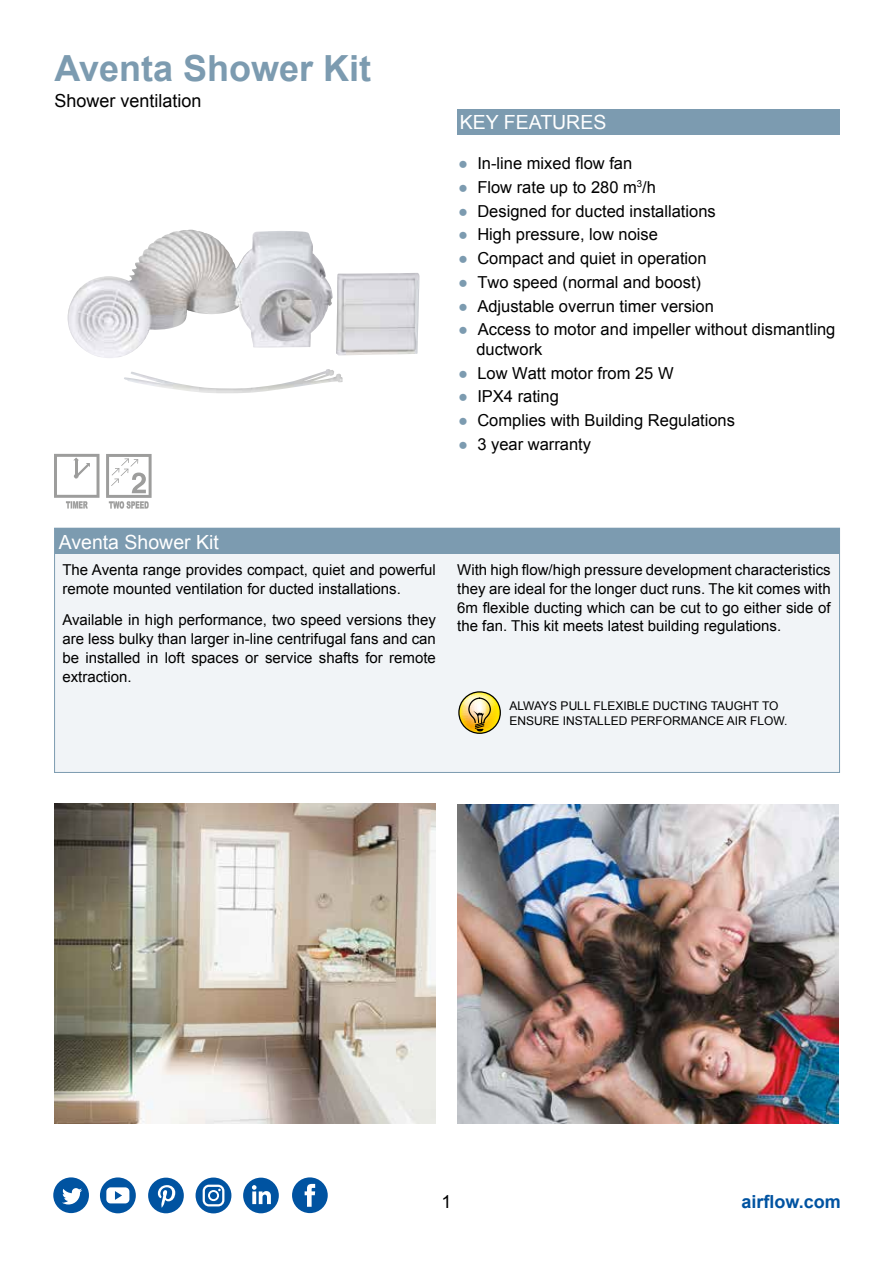
<style>
.page{position:relative;width:893px;height:1263px;background:#fff}
.page>*{position:absolute;margin:0;border:0;box-sizing:border-box;transform-origin:0 0}
.t1{font:700 36px "Arial";color:#7c9bb0}
.t2{font:19.5px "Arial";color:#fff}
.t3{font:18px "Arial";color:#000}
.t4{font:700 18px "Arial";color:#0053a1}
.t5{font:16.5px/19.5px "Arial";color:#000}
.t6{font:15px/18.8px "Arial";color:#000;text-align:justify}
.t7{font:12px/15px "Arial";color:#000}
.s1{color:#7c9bb0}
.s2{font-style:inherit}
</style>
<div class="page">
<svg style="left:53px;top:1177px;width:36px;height:36px"></svg>
<div style="left:100px;top:1177px;width:36px;height:36px;background:#0053a1;border-radius:50%"></div>
<svg style="left:106px;top:1187px;width:23px;height:16px"></svg>
<svg style="left:148px;top:1177px;width:36px;height:36px"></svg>
<div style="left:196px;top:1177px;width:35px;height:36px;background:#0053a1;border-radius:50%"></div>
<svg style="left:203px;top:1184px;width:21px;height:22px"></svg>
<svg style="left:243px;top:1177px;width:36px;height:36px"></svg>
<svg style="left:292px;top:1177px;width:36px;height:36px"></svg>
<div style="left:55px;top:528px;width:784px;height:244px;background:#f1f4f7"></div>
<div style="left:55px;top:528px;width:784px;height:26px;background:#7c9bb0"></div>
<img style="left:458px;top:691px;width:43px;height:43px">
<img style="left:54px;top:804px;width:381px;height:319px">
<img style="left:68px;top:230px;width:352px;height:159px">
<img style="left:458px;top:804px;width:381px;height:319px">
<svg style="left:54px;top:454px;width:46px;height:54px"></svg>
<svg style="left:106px;top:454px;width:46px;height:55px"></svg>
<div style="left:458px;top:109px;width:382px;height:26px;background:#7c9bb0"></div>
<h1 class="t1" style="left:54px;top:45px;width:318px">Aventa Shower Kit</h1>
<p class="t3" style="left:54px;top:89px;width:149px">Shower ventilation</p>
<h2 class="t2" style="left:460px;top:110px;width:148px">KEY FEATURES</h2>
<p class="t5" style="left:458px;top:154px;width:176px"><span class="s1">●</span> In-line mixed flow fan</p>
<p class="t5" style="left:458px;top:177px;width:199px"><span class="s1">●</span> Flow rate up to 280 m<sup>3</sup>/h</p>
<p class="t5" style="left:458px;top:201px;width:259px"><span class="s1">●</span> Designed for ducted installations</p>
<p class="t5" style="left:458px;top:225px;width:201px"><span class="s1">●</span> High pressure, low noise</p>
<p class="t5" style="left:458px;top:249px;width:250px"><span class="s1">●</span> Compact and quiet in operation</p>
<p class="t5" style="left:458px;top:272px;width:244px"><span class="s1">●</span> Two speed (normal and boost)</p>
<p class="t5" style="left:458px;top:296px;width:257px"><span class="s1">●</span> Adjustable overrun timer version</p>
<p class="t5" style="left:476px;top:320px;width:360px;text-indent:-18px"><span class="s1">●</span> Access to motor and impeller without dismantling ductwork</p>
<p class="t5" style="left:458px;top:363px;width:217px"><span class="s1">●</span> Low Watt motor from 2<span class="s2">5</span> W</p>
<p class="t5" style="left:458px;top:387px;width:102px"><span class="s1">●</span> IPX4 rating</p>
<p class="t5" style="left:458px;top:411px;width:278px"><span class="s1">●</span> Complies with Building Regulations</p>
<p class="t5" style="left:458px;top:434px;width:134px"><span class="s1">●</span> 3 year warranty</p>
<h2 class="t2" style="left:59px;top:529px;width:162px">Aventa Shower Kit</h2>
<p class="t6" style="left:62px;top:560px;width:375px">The Aventa range provides compact, quiet and powerful remote mounted ventilation for ducted installations.</p>
<p class="t6" style="left:62px;top:611px;width:375px">Available in high performance, two speed versions they are less bulky than larger in-line centrifugal fans and can be installed in loft spaces or service shafts for remote extraction.</p>
<p class="t6" style="left:457px;top:560px;width:375px">With high flow/high pressure development characteristics they are ideal for the longer duct runs. The kit comes with 6m flexible ducting which can be cut to go either side of the fan. This kit meets latest building regulations.</p>
<p class="t7" style="left:509px;top:699px;width:279px">ALWAYS PULL FLEXIBLE DUCTING TAUGHT TO<br>ENSURE INSTALLED PERFORMANCE AIR FLOW.</p>
<p class="t3" style="left:441px;top:1190px;width:12px">1</p>
<p class="t4" style="left:741px;top:1190px;width:101px">airflow.com</p>
</div>
